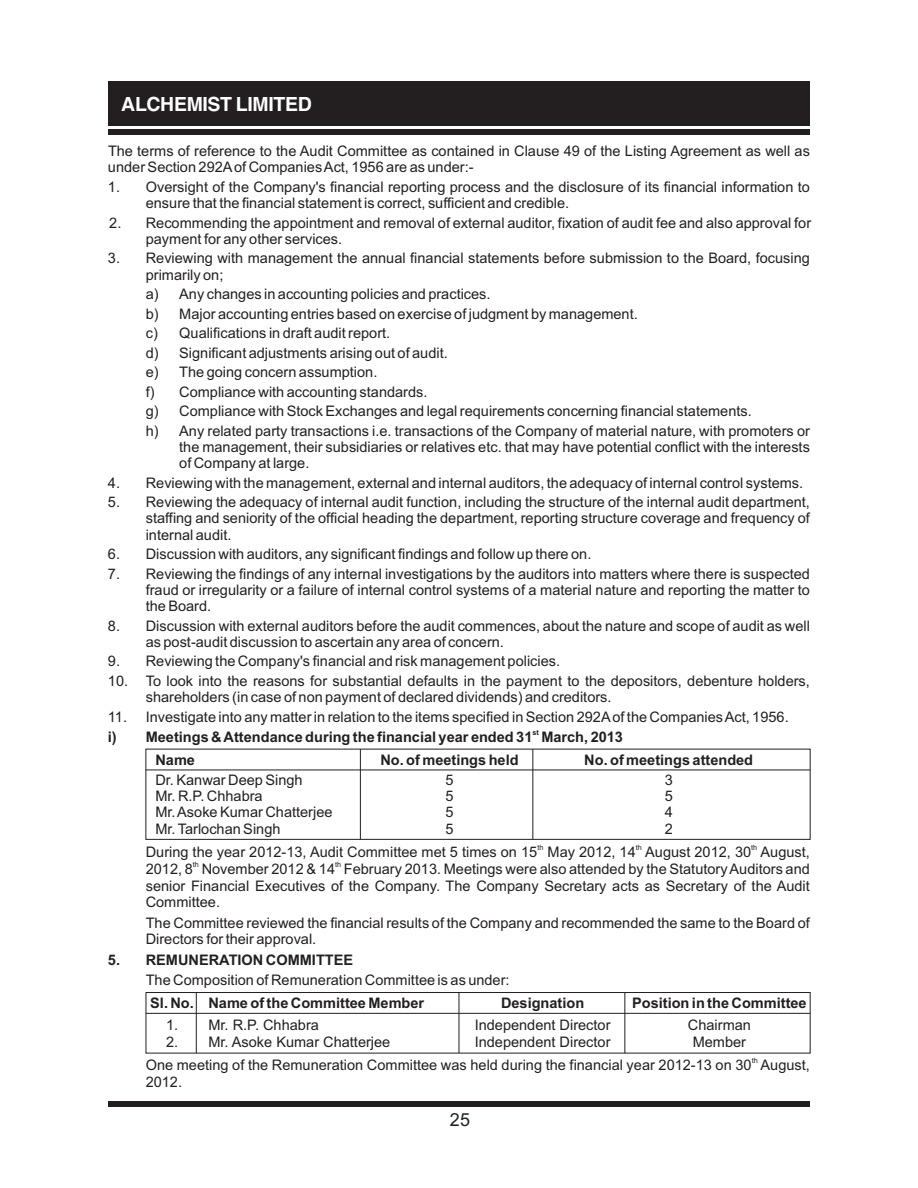
<style>
.page{position:relative;width:918px;height:1188px;background:#fff}
.page>*{position:absolute;margin:0;border:0;box-sizing:border-box;transform-origin:0 0}
.t1{font:700 19.5px "Helvetica";letter-spacing:-.02em;color:#fff}
.t2{font:18px "Arial";color:#231f20}
.t3{font:14.55px/16.2px "Arial";color:#231f20}
.t4{font:700 14.55px "Arial";color:#231f20}
.t5{font:7.2px "Arial";color:#231f20}
.t6{font:700 7.2px "Arial";color:#231f20}
</style>
<div class="page">
<div style="left:108px;top:81px;width:702px;height:44px;background:#231f20"></div>
<div style="left:108px;top:129px;width:702px;height:6px;background:#231f20"></div>
<div style="left:108px;top:1102px;width:702px;height:5px;background:#231f20"></div>
<div style="left:145px;top:749px;width:666px;height:91px;border:1px solid #231f20"></div>
<hr style="left:146px;top:770px;width:664px;height:1px;background:#231f20">
<hr style="left:360px;top:749px;width:1px;height:90px;background:#231f20">
<hr style="left:532px;top:749px;width:1px;height:90px;background:#231f20">
<div style="left:146px;top:992px;width:665px;height:61px;border:1px solid #231f20"></div>
<hr style="left:146px;top:1013px;width:664px;height:1px;background:#231f20">
<hr style="left:459px;top:993px;width:1px;height:60px;background:#231f20">
<hr style="left:624px;top:993px;width:1px;height:60px;background:#231f20">
<hr style="left:196px;top:993px;width:1px;height:60px;background:#231f20">
<h1 class="t1" style="left:121px;top:97px;width:192px">ALCHEMIST LIMITED</h1>
<p class="t3" style="left:108px;top:144px;width:703px">The terms of reference to the Audit Committee as contained in Clause 49 of the Listing Agreement as well as under Section 292Aof Companies Act, 1956 are as under:-</p>
<p class="t3" style="left:146px;top:180px;width:666px;text-indent:-38px">1. Oversight of the Company's financial reporting process and the disclosure of its financial information to ensure that the financial statement is correct, sufficient and credible.</p>
<p class="t3" style="left:146px;top:216px;width:667px;text-indent:-37px">2. Recommending the appointment and removal of external auditor, fixation of audit fee and also approval for payment for any other services.</p>
<p class="t3" style="left:146px;top:251px;width:666px;text-indent:-38px">3. Reviewing with management the annual financial statements before submission to the Board, focusing primarily on;</p>
<p class="t3" style="left:146px;top:286px;width:666px;line-height:19.5px">a) Any changes in accounting policies and practices.<br>b) Major accounting entries based on exercise of judgment by management.<br>c) Qualifications in draft audit report.<br>d) Significant adjustments arising out of audit.<br>e) The going concern assumption.<br>f) Compliance with accounting standards.<br>g) Compliance with Stock Exchanges and legal requirements concerning financial statements.<br>h) Any related party transactions i.e. transactions of the Company of material nature, with promoters or</p>
<p class="t3" style="left:179px;top:440px;width:632px">the management, their subsidiaries or relatives etc. that may have potential conflict with the interests of Company at large.</p>
<p class="t3" style="left:108px;top:476px;width:697px">4. Reviewing with the management, external and internal auditors, the adequacy of internal control systems.</p>
<p class="t3" style="left:146px;top:495px;width:666px;text-align:justify;text-indent:-38px">5. Reviewing the adequacy of internal audit function, including the structure of the internal audit department, staffing and seniority of the official heading the department, reporting structure coverage and frequency of internal audit.</p>
<p class="t3" style="left:108px;top:547px;width:485px">6. Discussion with auditors, any significant findings and follow up there on.</p>
<p class="t3" style="left:146px;top:567px;width:666px;text-align:justify;text-indent:-38px">7. Reviewing the findings of any internal investigations by the auditors into matters where there is suspected fraud or irregularity or a failure of internal control systems of a material nature and reporting the matter to the Board.</p>
<p class="t3" style="left:146px;top:619px;width:666px;text-indent:-38px">8. Discussion with external auditors before the audit commences, about the nature and scope of audit as well as post-audit discussion to ascertain any area of concern.</p>
<p class="t3" style="left:108px;top:655px;width:454px">9. Reviewing the Company's financial and risk management policies.</p>
<p class="t3" style="left:146px;top:674px;width:666px;text-indent:-38px">10. To look into the reasons for substantial defaults in the payment to the depositors, debenture holders, shareholders (in case of non payment of declared dividends) and creditors.</p>
<p class="t3" style="left:108px;top:710px;width:682px">11. Investigate into any matter in relation to the items specified in Section 292Aof the Companies Act, 1956.</p>
<p class="t6" style="left:532px;top:730px;width:8px">st</p>
<p class="t4" style="left:108px;top:731px;width:517px">i) Meetings &amp; Attendance during the financial year ended 31 March, 2013</p>
<p class="t4" style="left:155px;top:754px;width:41px">Name</p>
<p class="t4" style="left:380px;top:754px;width:140px">No. of meetings held</p>
<p class="t4" style="left:584px;top:754px;width:170px">No. of meetings attended</p>
<p class="t3" style="left:155px;top:773px;width:149px">Dr. Kanwar Deep Singh</p>
<p class="t3" style="left:445px;top:773px;width:10px">5</p>
<p class="t3" style="left:665px;top:773px;width:10px">3</p>
<p class="t3" style="left:155px;top:789px;width:109px">Mr. R.P. Chhabra</p>
<p class="t3" style="left:445px;top:789px;width:10px">5</p>
<p class="t3" style="left:665px;top:789px;width:10px">5</p>
<p class="t3" style="left:155px;top:806px;width:179px">Mr. Asoke Kumar Chatterjee</p>
<p class="t3" style="left:445px;top:806px;width:10px">5</p>
<p class="t3" style="left:665px;top:806px;width:10px">4</p>
<p class="t3" style="left:155px;top:822px;width:127px">Mr. Tarlochan Singh</p>
<p class="t3" style="left:445px;top:822px;width:10px">5</p>
<p class="t3" style="left:665px;top:822px;width:10px">2</p>
<p class="t5" style="left:538px;top:845px;width:8px">th</p>
<p class="t5" style="left:636px;top:845px;width:8px">th</p>
<p class="t5" style="left:751px;top:845px;width:8px">th</p>
<p class="t3" style="left:146px;top:846px;width:666px">During the year 2012-13, Audit Committee met 5 times on 15 May 2012, 14 August 2012, 30 August,</p>
<p class="t5" style="left:193px;top:862px;width:8px">th</p>
<p class="t5" style="left:335px;top:862px;width:8px">th</p>
<p class="t3" style="left:146px;top:863px;width:666px;text-align:justify">2012, 8 November 2012 &amp; 14 February 2013. Meetings were also attended by the Statutory Auditors and senior Financial Executives of the Company. The Company Secretary acts as Secretary of the Audit Committee.</p>
<p class="t3" style="left:146px;top:916px;width:666px">The Committee reviewed the financial results of the Company and recommended the same to the Board of<br>Directors for their approval.</p>
<p class="t4" style="left:108px;top:955px;width:247px">5. REMUNERATION COMMITTEE</p>
<p class="t3" style="left:146px;top:973px;width:365px">The Composition of Remuneration Committee is as under:</p>
<p class="t4" style="left:150px;top:997px;width:276px">Sl. No. Name of the Committee Member</p>
<p class="t4" style="left:501px;top:997px;width:85px">Designation</p>
<p class="t4" style="left:632px;top:997px;width:176px">Position in the Committee</p>
<p class="t3" style="left:166px;top:1019px;width:154px">1. Mr. R.P. Chhabra</p>
<p class="t3" style="left:475px;top:1019px;width:137px">Independent Director</p>
<p class="t3" style="left:688px;top:1019px;width:65px">Chairman</p>
<p class="t3" style="left:166px;top:1035px;width:226px">2. Mr. Asoke Kumar Chatterjee</p>
<p class="t3" style="left:475px;top:1035px;width:137px">Independent Director</p>
<p class="t3" style="left:693px;top:1035px;width:55px">Member</p>
<p class="t5" style="left:752px;top:1058px;width:8px">th</p>
<p class="t3" style="left:146px;top:1059px;width:666px">One meeting of the Remuneration Committee was held during the financial year 2012-13 on 30 August,<br>2012.</p>
<p class="t2" style="left:450px;top:1113px;width:22px">25</p>
</div>
